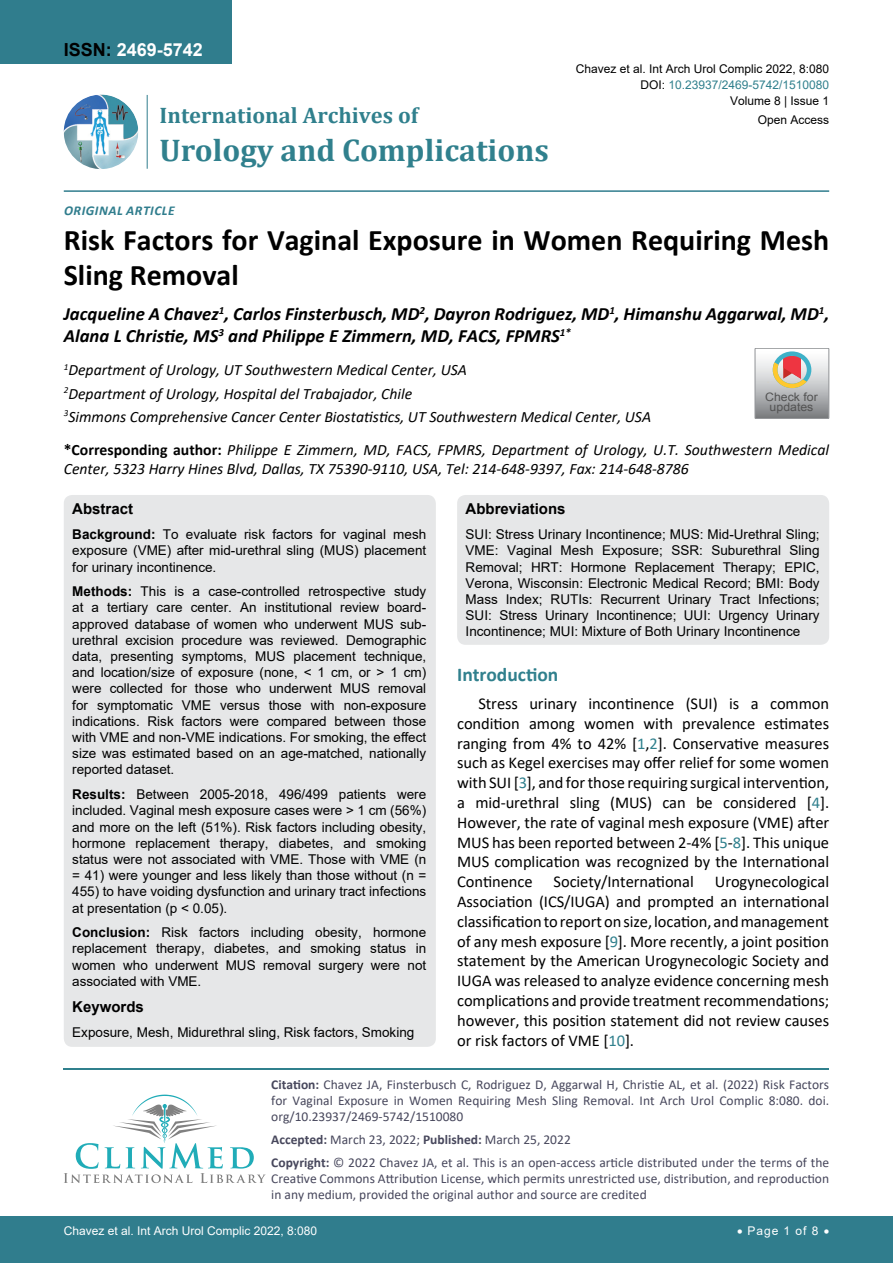
<style>
.page{position:relative;width:893px;height:1263px;background:#fff}
.page>*{position:absolute;margin:0;border:0;box-sizing:border-box;transform-origin:0 0}
.t1{font:700 31.5px "Cambria";color:#30808d}
.t2{font:700 30px/34.5px "Calibri";color:#000}
.t3{font:700 22.5px "Cambria";color:#30808d}
.t4{font:700 19.5px "Calibri";color:#30808d}
.t5{font:italic 700 18.75px/22.5px "Calibri";color:#000}
.t6{font:700 18px "Arial";color:#fff}
.t7{font:16.5px/19.8px "Calibri";letter-spacing:-.005em;color:#000;text-align:justify}
.t8{font:italic 15.75px/23.1px "Calibri";color:#000}
.t9{font:700 15px "Arial";color:#000}
.t10{font:13.5px/16.2px "Arial";color:#000;text-align:justify}
.t11{font:13.5px/16.2px "Calibri";color:#47475c}
.t12{font:italic 700 13.5px "Calibri";letter-spacing:.04em;color:#307d8d}
.t13{font:12px "Arial";color:#000}
.t14{font:12px "Arial";color:#fff}
.t15{font:12px "Arial";color:#30808d}
.t16{font:11.7px/10.1px "Arial";color:#535353;text-align:center;scale:1.06 1}
.s1{color:#000}
.s2{font-weight:700;font-style:normal}
.s3{font-weight:700}
.s4{color:#30808d}
</style>
<div class="page">
<div style="left:0;top:1217px;width:893px;height:46px;background:#307d8d"></div>
<div style="left:0;top:0;width:231px;height:64px;background:#307d8d"></div>
<img style="left:64px;top:95px;width:74px;height:74px;border-radius:37px">
<hr style="left:147px;top:95px;width:1px;height:74px;background:#307d8d">
<hr style="left:64px;top:190px;width:765px;height:2px;background:#307d8d">
<hr style="left:64px;top:1068px;width:765px;height:2px;background:#30808d">
<svg style="left:64px;top:1094px;width:202px;height:89px"></svg>
<div style="left:64px;top:495px;width:372px;height:552px;background:#e6e7e8;border-radius:9px"></div>
<div style="left:457px;top:495px;width:372px;height:150px;background:#e6e7e8;border-radius:9px"></div>
<svg style="left:755px;top:348px;width:74px;height:71px"></svg>
<h3 class="t6" style="left:64px;top:37px;width:141px"><span class="s1">ISSN:</span> 2469-5742</h3>
<h3 class="t3" style="left:160px;top:100px;width:260px">International Archives of</h3>
<h1 class="t1" style="left:160px;top:128px;width:391px">Urology and Complications</h1>
<p class="t12" style="left:64px;top:201px;width:112px">Original Ar ticle</p>
<p class="t13" style="left:576px;top:60px;width:255px">Chavez et al. Int Arch Urol Complic 2022, 8:080</p>
<p class="t13" style="left:730px;top:92px;width:101px">Volume 8 | Issue 1</p>
<p class="t15" style="left:640px;top:76px;width:190px"><span class="s1">DOI:</span> 10.23937/2469-5742/1510080</p>
<p class="t13" style="left:758px;top:112px;width:73px">Open Access</p>
<h2 class="t2" style="left:64px;top:222px;width:767px">Risk Factors for Vaginal Exposure in Women Requiring Mesh<br>Sling Removal</h2>
<h3 class="t5" style="left:64px;top:302px;width:767px">Jacqueline A Chavez<sup>1</sup>, Carlos Finsterbusch, MD<sup>2</sup>, Dayron Rodriguez, MD<sup>1</sup>, Himanshu Aggarwal, MD<sup>1</sup>,<br>Alana L Christie, MS<sup>3</sup> and Philippe E Zimmern, MD, FACS, FPMRS<sup>1*</sup></h3>
<p class="t8" style="left:64px;top:358px;width:589px"><sup>1</sup>Department of Urology, UT Southwestern Medical Center, USA<br><sup>2</sup>Department of Urology, Hospital del Trabajador, Chile<br><sup>3</sup>Simmons Comprehensive Cancer Center Biostatistics, UT Southwestern Medical Center, USA</p>
<p class="t8" style="left:64px;top:439px;width:767px;line-height:18.9px"><span class="s2">*Corresponding author:</span> Philippe E Zimmern, MD, FACS, FPMRS, Department of Urology, U.T. Southwestern Medical<br>Center, 5323 Harry Hines Blvd, Dallas, TX 75390-9110, USA, Tel: 214-648-9397, Fax: 214-648-8786</p>
<p class="t9" style="left:72px;top:498px;width:62px">Abstract</p>
<p class="t10" style="left:72px;top:526px;width:355px"><span class="s3">Background:</span> To evaluate risk factors for vaginal mesh exposure (VME) after mid-urethral sling (MUS) placement for urinary incontinence.</p>
<p class="t10" style="left:72px;top:583px;width:355px"><span class="s3">Methods:</span> This is a case-controlled retrospective study at a tertiary care center. An institutional review board&shy;approved database of women who underwent MUS sub&shy;urethral excision procedure was reviewed. Demographic data, presenting symptoms, MUS placement technique, and location/size of exposure (none, &lt; 1 cm, or &gt; 1 cm) were collected for those who underwent MUS removal for symptomatic VME versus those with non-exposure indications. Risk factors were compared between those with VME and non-VME indications. For smoking, the effect size was estimated based on an age-matched, nationally reported dataset.</p>
<p class="t10" style="left:72px;top:786px;width:356px"><span class="s3">Results:</span> Between 2005-2018, 496/499 patients were included. Vaginal mesh exposure cases were &gt; 1 cm (56%) and more on the left (51%). Risk factors including obesity, hormone replacement therapy, diabetes, and smoking status were not associated with VME. Those with VME (n = 41) were younger and less likely than those without (n = 455) to have voiding dysfunction and urinary tract infections at presentation (p &lt; 0.05).</p>
<p class="t10" style="left:72px;top:924px;width:355px"><span class="s3">Conclusion:</span> Risk factors including obesity, hormone replacement therapy, diabetes, and smoking status in women who underwent MUS removal surgery were not associated with VME.</p>
<p class="t9" style="left:72px;top:996px;width:73px">Keywords</p>
<p class="t10" style="left:72px;top:1024px;width:344px">Exposure, Mesh, Midurethral sling, Risk factors, Smoking</p>
<p class="t16" style="left:765px;top:392px;width:51px">Check for updates</p>
<p class="t9" style="left:466px;top:498px;width:102px">Abbreviations</p>
<p class="t10" style="left:466px;top:526px;width:356px">SUI: Stress Urinary Incontinence; MUS: Mid-Urethral Sling; VME: Vaginal Mesh Exposure; SSR: Suburethral Sling Removal; HRT: Hormone Replacement Therapy; EPIC, Verona, Wisconsin: Electronic Medical Record; BMI: Body Mass Index; RUTIs: Recurrent Urinary Tract Infections; SUI: Stress Urinary Incontinence; UUI: Urgency Urinary Incontinence; MUI: Mixture of Both Urinary Incontinence</p>
<h3 class="t4" style="left:457px;top:660px;width:103px">Introduction</h3>
<p class="t7" style="left:457px;top:693px;width:374px;text-indent:21px">Stress urinary incontinence (SUI) is a common condition among women with prevalence estimates ranging from 4% to 42% [<span class="s4">1</span>,<span class="s4">2</span>]. Conservative measures such as Kegel exercises may offer relief for some women with SUI [<span class="s4">3</span>], and for those requiring surgical intervention, a mid-urethral sling (MUS) can be considered [<span class="s4">4</span>].<br>However, the rate of vaginal mesh exposure (VME) after MUS has been reported between 2-4% [<span class="s4">5</span>-<span class="s4">8</span>]. This unique MUS complication was recognized by the International Continence</p>
<p class="t7" style="left:554px;top:871px;width:142px">Society/International</p>
<p class="t7" style="left:457px;top:871px;width:374px;text-indent:258px">Urogynecological Association (ICS/IUGA) and prompted an international classification to report on size, location, and management of any mesh exposure [<span class="s4">9</span>]. More recently, a joint position statement by the American Urogynecologic Society and IUGA was released to analyze evidence concerning mesh complications and provide treatment recommendations; however, this position statement did not review causes or risk factors of VME [<span class="s4">10</span>].</p>
<p class="t11" style="left:271px;top:1076px;width:559px;text-align:justify"><span class="s3">Citation:</span> Chavez JA, Finsterbusch C, Rodriguez D, Aggarwal H, Christie AL, et al. (2022) Risk Factors for Vaginal Exposure in Women Requiring Mesh Sling Removal. Int Arch Urol Complic 8:080. doi. org/10.23937/2469-5742/1510080</p>
<p class="t11" style="left:271px;top:1127px;width:559px;line-height:23px"><span class="s3">Accepted:</span> March 23, 2022; <span class="s3">Published:</span> March 25, 2022<br><span class="s3">Copyright:</span> © 2022 Chavez JA, et al. This is an open-access article distributed under the terms of the</p>
<p class="t11" style="left:271px;top:1170px;width:559px">Creative Commons Attribution License, which permits unrestricted use, distribution, and reproduction in any medium, provided the original author and source are credited</p>
<p class="t14" style="left:64px;top:1223px;width:255px">Chavez et al. Int Arch Urol Complic 2022, 8:080</p>
<p class="t14" style="left:737px;top:1223px;width:94px">• Page 1 of 8 •</p>
</div>
